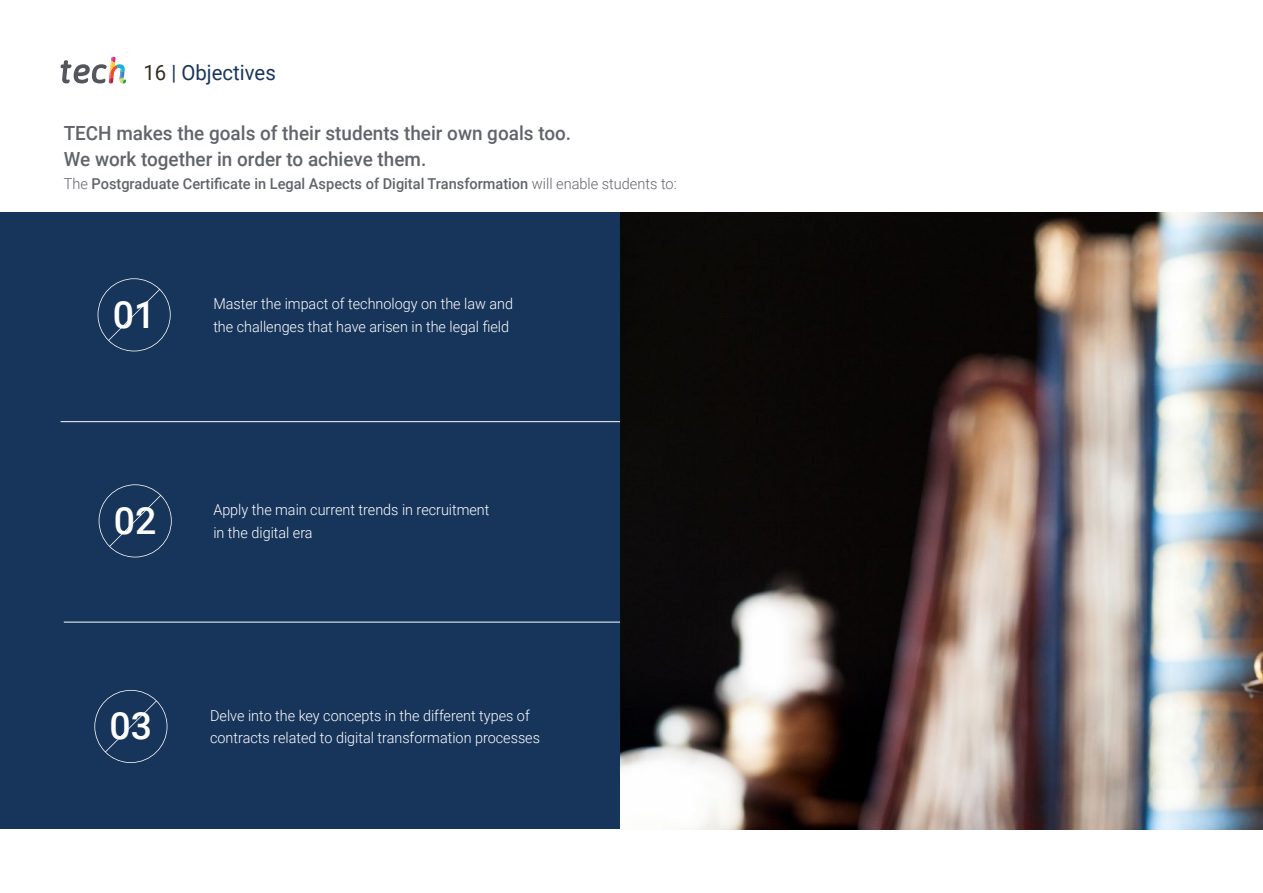
<style>
.page{position:relative;width:1263px;height:893px;background:#fff}
.page>*{position:absolute;margin:0;border:0;box-sizing:border-box;transform-origin:0 0}
.t1{font:500 37.5px "Roboto";color:#fff}
.t2{font:21px "Roboto";color:#1a355c}
.t3{font:500 19.5px/25.5px "Roboto";color:#61646a}
.t4{font:300 15px "Roboto";color:#fff;scale:.96 1}
.t5{font:500 15px "Roboto";color:#61646a}
.s1{color:#312e20}
.s2{font-weight:300}
</style>
<div class="page">
<svg style="left:61px;top:57px;width:65px;height:27px"></svg>
<div style="left:0;top:213px;width:621px;height:616px;background:#17355b"></div>
<svg style="left:98px;top:278px;width:73px;height:73px"></svg>
<svg style="left:94px;top:690px;width:73px;height:73px"></svg>
<svg style="left:99px;top:484px;width:73px;height:73px"></svg>
<hr style="left:61px;top:421px;width:1202px;height:1px;background:#fff">
<hr style="left:64px;top:622px;width:1199px;height:1px;background:#fff">
<img style="left:621px;top:213px;width:642px;height:616px">
<h2 class="t2" style="left:144px;top:57px;width:134px"><span class="s1">16</span> | Objectives</h2>
<h3 class="t3" style="left:64px;top:120px;width:509px">TECH makes the goals of their students their own goals too.<br>We work together in order to achieve them.</h3>
<p class="t5" style="left:64px;top:173px;width:614px"><span class="s2">The</span> Postgraduate Certificate in Legal Aspects of Digital Transformation <span class="s2">will enable students to:</span></p>
<h1 class="t1" style="left:113px;top:288px;width:44px">01</h1>
<p class="t4" style="left:213px;top:293px;width:314px">Master the impact of technology on the law and</p>
<p class="t4" style="left:213px;top:316px;width:310px">the challenges that have arisen in the legal field</p>
<h1 class="t1" style="left:114px;top:494px;width:44px">02</h1>
<p class="t4" style="left:213px;top:499px;width:289px">Apply the main current trends in recruitment</p>
<p class="t4" style="left:213px;top:522px;width:105px">in the digital era</p>
<h1 class="t1" style="left:110px;top:699px;width:44px">03</h1>
<p class="t4" style="left:210px;top:705px;width:334px">Delve into the key concepts in the different types of</p>
<p class="t4" style="left:210px;top:727px;width:345px">contracts related to digital transformation processes</p>
</div>
